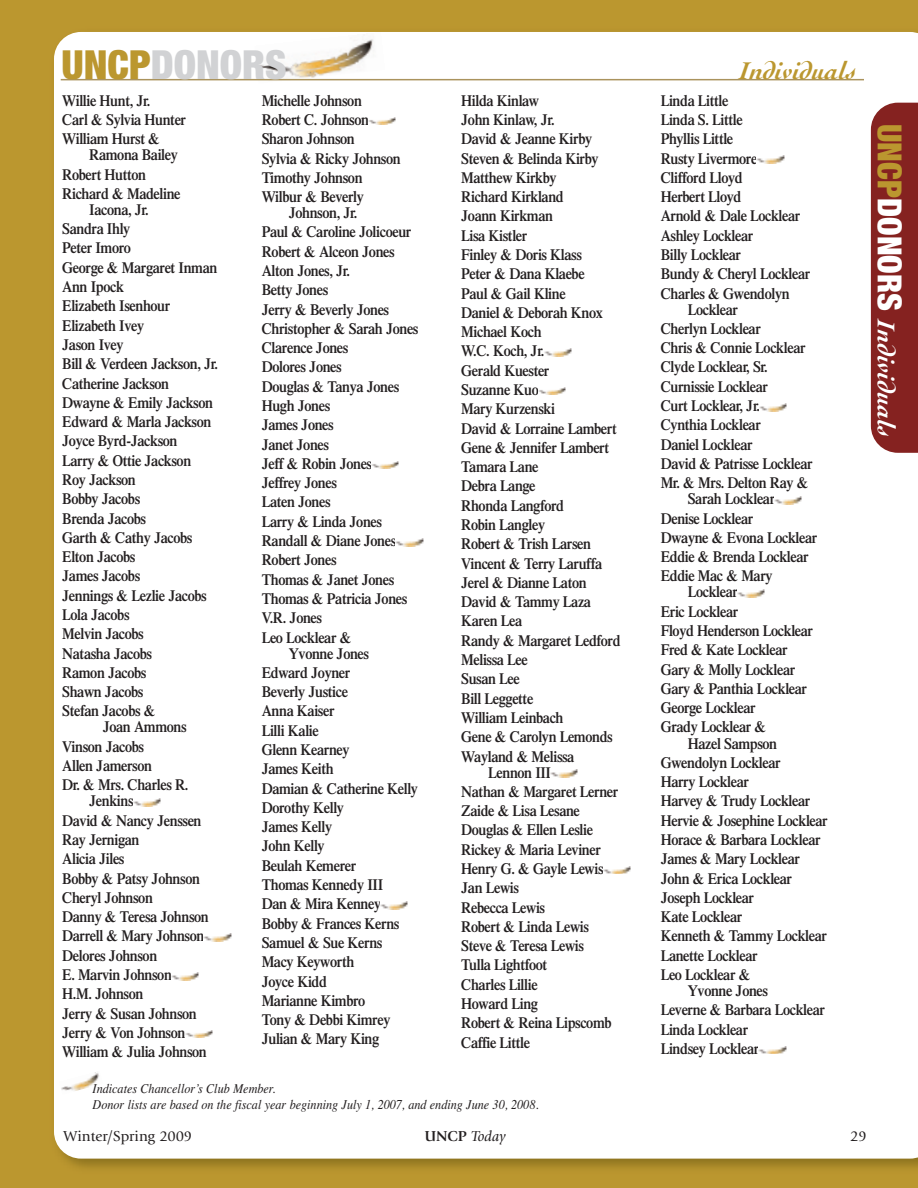
<style>
.page{position:relative;width:918px;height:1188px;background:#bb972f}
.page>*{position:absolute;margin:0;border:0;box-sizing:border-box;transform-origin:0 0}
.t1{font:900 condensed 40.2px "Helvetica Neue";color:#d1d2d4}
.t2{font:italic 700 25.5px "Cochin";color:#fff}
.t3{font:italic 700 25.5px "Cochin";color:#bb972f}
.t4{font:600 15.75px/19.4px "Times";letter-spacing:-.025em;color:#231f20;scale:.9 1}
.t5{font:15px "Giovanni";color:#231f20}
.t6{font:italic 15px "Giovanni";color:#231f20}
.t7{font:italic 13.5px/16.2px "Times";color:#231f20;scale:.9 1}
.s1{color:#bb972f}
.s2{font-weight:700;font-style:normal}
.s3{font-family:"Helvetica Neue";font-weight:900;font-style:normal;font-stretch:condensed;font-size:33.3px;color:#bb972f}
.s4{font-family:"Helvetica Neue";font-weight:900;font-style:normal;font-stretch:condensed;font-size:33.3px}
</style>
<div class="page">
<div style="left:54px;top:32px;width:864px;height:1127px;background:#fff"></div>
<img style="left:254px;top:33px;width:130px;height:51px">
<hr style="left:61px;top:79px;width:803px;height:1px;background:#aa935d">
<img style="left:759px;top:1046px;width:28px;height:8px">
<img style="left:738px;top:590px;width:28px;height:7px">
<img style="left:775px;top:496px;width:28px;height:8px">
<img style="left:369px;top:117px;width:28px;height:8px">
<img style="left:172px;top:972px;width:28px;height:8px">
<img style="left:760px;top:403px;width:28px;height:8px">
<img style="left:757px;top:156px;width:28px;height:8px">
<img style="left:603px;top:866px;width:28px;height:8px">
<img style="left:551px;top:770px;width:28px;height:8px">
<img style="left:185px;top:1030px;width:28px;height:8px">
<img style="left:204px;top:934px;width:28px;height:7px">
<img style="left:133px;top:799px;width:28px;height:7px">
<img style="left:538px;top:387px;width:28px;height:8px">
<img style="left:544px;top:349px;width:28px;height:7px">
<img style="left:381px;top:902px;width:28px;height:7px">
<img style="left:396px;top:538px;width:28px;height:8px">
<img style="left:372px;top:461px;width:28px;height:8px">
<img style="left:59px;top:1071px;width:44px;height:24px">
<div style="left:871px;top:103px;width:47px;height:350px;background:#852220"></div>
<h1 class="t1" style="left:62px;top:40px;width:227px"><span class="s1">UNCP</span>DONORS</h1>
<h2 class="t3" style="left:740px;top:55px;width:118px">Individuals</h2>
<p class="t4" style="left:62px;top:92px;width:139px">Willie Hunt, Jr.<br>Carl &amp; Sylvia Hunter<br>William Hurst &amp;</p>
<p class="t4" style="left:62px;top:147px;width:133px;text-indent:27px">Ramona Bailey<br>Robert Hutton<br>Richard &amp; Madeline</p>
<p class="t4" style="left:62px;top:201px;width:175px;text-indent:27px">Iacona, Jr.<br>Sandra Ihly<br>Peter Imoro<br>George &amp; Margaret Inman<br>Ann Ipock<br>Elizabeth Isenhour<br>Elizabeth Ivey<br>Jason Ivey<br>Bill &amp; Verdeen Jackson, Jr.<br>Catherine Jackson<br>Dwayne &amp; Emily Jackson<br>Edward &amp; Marla Jackson<br>Joyce Byrd-Jackson<br>Larry &amp; Ottie Jackson<br>Roy Jackson<br>Bobby Jacobs<br>Brenda Jacobs<br>Garth &amp; Cathy Jacobs<br>Elton Jacobs<br>James Jacobs<br>Jennings &amp; Lezlie Jacobs<br>Lola Jacobs<br>Melvin Jacobs<br>Natasha Jacobs<br>Ramon Jacobs<br>Shawn Jacobs<br>Stefan Jacobs &amp;</p>
<p class="t4" style="left:62px;top:719px;width:142px;text-indent:40px">Joan Ammons<br>Vinson Jacobs<br>Allen Jamerson<br>Dr. &amp; Mrs. Charles R.</p>
<p class="t4" style="left:62px;top:793px;width:164px;text-indent:27px">Jenkins<br>David &amp; Nancy Jenssen<br>Ray Jernigan<br>Alicia Jiles<br>Bobby &amp; Patsy Johnson<br>Cheryl Johnson<br>Danny &amp; Teresa Johnson<br>Darrell &amp; Mary Johnson<br>Delores Johnson<br>E. Marvin Johnson<br>H.M. Johnson<br>Jerry &amp; Susan Johnson<br>Jerry &amp; Von Johnson<br>William &amp; Julia Johnson</p>
<p class="t4" style="left:262px;top:92px;width:156px">Michelle Johnson<br>Robert C. Johnson<br>Sharon Johnson<br>Sylvia &amp; Ricky Johnson<br>Timothy Johnson<br>Wilbur &amp; Beverly</p>
<p class="t4" style="left:262px;top:205px;width:176px;text-indent:27px">Johnson, Jr.<br>Paul &amp; Caroline Jolicoeur<br>Robert &amp; Alceon Jones<br>Alton Jones, Jr.<br>Betty Jones<br>Jerry &amp; Beverly Jones<br>Christopher &amp; Sarah Jones<br>Clarence Jones<br>Dolores Jones<br>Douglas &amp; Tanya Jones<br>Hugh Jones<br>James Jones<br>Janet Jones<br>Jeff &amp; Robin Jones<br>Jeffrey Jones<br>Laten Jones<br>Larry &amp; Linda Jones<br>Randall &amp; Diane Jones<br>Robert Jones<br>Thomas &amp; Janet Jones<br>Thomas &amp; Patricia Jones<br>V.R. Jones<br>Leo Locklear &amp;</p>
<p class="t4" style="left:262px;top:645px;width:175px;text-indent:27px">Yvonne Jones<br>Edward Joyner<br>Beverly Justice<br>Anna Kaiser<br>Lilli Kalie<br>Glenn Kearney<br>James Keith<br>Damian &amp; Catherine Kelly<br>Dorothy Kelly<br>James Kelly<br>John Kelly<br>Beulah Kemerer<br>Thomas Kennedy III<br>Dan &amp; Mira Kenney<br>Bobby &amp; Frances Kerns<br>Samuel &amp; Sue Kerns<br>Macy Keyworth<br>Joyce Kidd<br>Marianne Kimbro<br>Tony &amp; Debbi Kimrey<br>Julian &amp; Mary King</p>
<p class="t4" style="left:461px;top:92px;width:179px">Hilda Kinlaw<br>John Kinlaw, Jr.<br>David &amp; Jeanne Kirby<br>Steven &amp; Belinda Kirby<br>Matthew Kirkby<br>Richard Kirkland<br>Joann Kirkman<br>Lisa Kistler<br>Finley &amp; Doris Klass<br>Peter &amp; Dana Klaebe<br>Paul &amp; Gail Kline<br>Daniel &amp; Deborah Knox<br>Michael Koch<br>W.C. Koch, Jr.<br>Gerald Kuester<br>Suzanne Kuo<br>Mary Kurzenski<br>David &amp; Lorraine Lambert<br>Gene &amp; Jennifer Lambert<br>Tamara Lane<br>Debra Lange<br>Rhonda Langford<br>Robin Langley<br>Robert &amp; Trish Larsen<br>Vincent &amp; Terry Laruffa<br>Jerel &amp; Dianne Laton<br>David &amp; Tammy Laza<br>Karen Lea<br>Randy &amp; Margaret Ledford<br>Melissa Lee<br>Susan Lee<br>Bill Leggette<br>William Leinbach<br>Gene &amp; Carolyn Lemonds<br>Wayland &amp; Melissa</p>
<p class="t4" style="left:461px;top:764px;width:176px;text-indent:27px">Lennon III<br>Nathan &amp; Margaret Lerner<br>Zaide &amp; Lisa Lesane<br>Douglas &amp; Ellen Leslie<br>Rickey &amp; Maria Leviner<br>Henry G. &amp; Gayle Lewis<br>Jan Lewis<br>Rebecca Lewis<br>Robert &amp; Linda Lewis<br>Steve &amp; Teresa Lewis<br>Tulla Lightfoot<br>Charles Lillie<br>Howard Ling<br>Robert &amp; Reina Lipscomb<br>Caffie Little</p>
<p class="t7" style="left:93px;top:1080px;width:497px">Indicates Chancellor’s Club Member.<br>Donor lists are based on the fiscal year beginning July 1, 2007, and ending June 30, 2008.</p>
<p class="t4" style="left:661px;top:92px;width:168px">Linda Little<br>Linda S. Little<br>Phyllis Little<br>Rusty Livermore<br>Clifford Lloyd<br>Herbert Lloyd<br>Arnold &amp; Dale Locklear<br>Ashley Locklear<br>Billy Locklear<br>Bundy &amp; Cheryl Locklear<br>Charles &amp; Gwendolyn</p>
<p class="t4" style="left:661px;top:301px;width:170px;text-indent:27px">Locklear<br>Cherlyn Locklear<br>Chris &amp; Connie Locklear<br>Clyde Locklear, Sr.<br>Curnissie Locklear<br>Curt Locklear, Jr.<br>Cynthia Locklear<br>Daniel Locklear<br>David &amp; Patrisse Locklear<br>Mr. &amp; Mrs. Delton Ray &amp;</p>
<p class="t4" style="left:661px;top:491px;width:176px;text-indent:27px">Sarah Locklear<br>Denise Locklear<br>Dwayne &amp; Evona Locklear<br>Eddie &amp; Brenda Locklear<br>Eddie Mac &amp; Mary</p>
<p class="t4" style="left:661px;top:584px;width:171px;text-indent:27px">Locklear<br>Eric Locklear<br>Floyd Henderson Locklear<br>Fred &amp; Kate Locklear<br>Gary &amp; Molly Locklear<br>Gary &amp; Panthia Locklear<br>George Locklear<br>Grady Locklear &amp;</p>
<p class="t4" style="left:661px;top:735px;width:187px;text-indent:27px">Hazel Sampson<br>Gwendolyn Locklear<br>Harry Locklear<br>Harvey &amp; Trudy Locklear<br>Hervie &amp; Josephine Locklear<br>Horace &amp; Barbara Locklear<br>James &amp; Mary Locklear<br>John &amp; Erica Locklear<br>Joseph Locklear<br>Kate Locklear<br>Kenneth &amp; Tammy Locklear<br>Lanette Locklear<br>Leo Locklear &amp;</p>
<p class="t4" style="left:661px;top:983px;width:184px;text-indent:27px">Yvonne Jones<br>Leverne &amp; Barbara Locklear<br>Linda Locklear<br>Lindsey Locklear</p>
<p class="t5" style="left:63px;top:1130px;width:130px">Winter/Spring 2009</p>
<p class="t6" style="left:425px;top:1130px;width:82px"><span class="s2">UNCP</span> Today</p>
<p class="t5" style="left:850px;top:1130px;width:18px">29</p>
<h2 class="t2" style="left:901px;top:124px;width:316px;rotate:90deg"><span class="s3">UNCP</span><span class="s4">DONORS</span> Individuals</h2>
</div>
